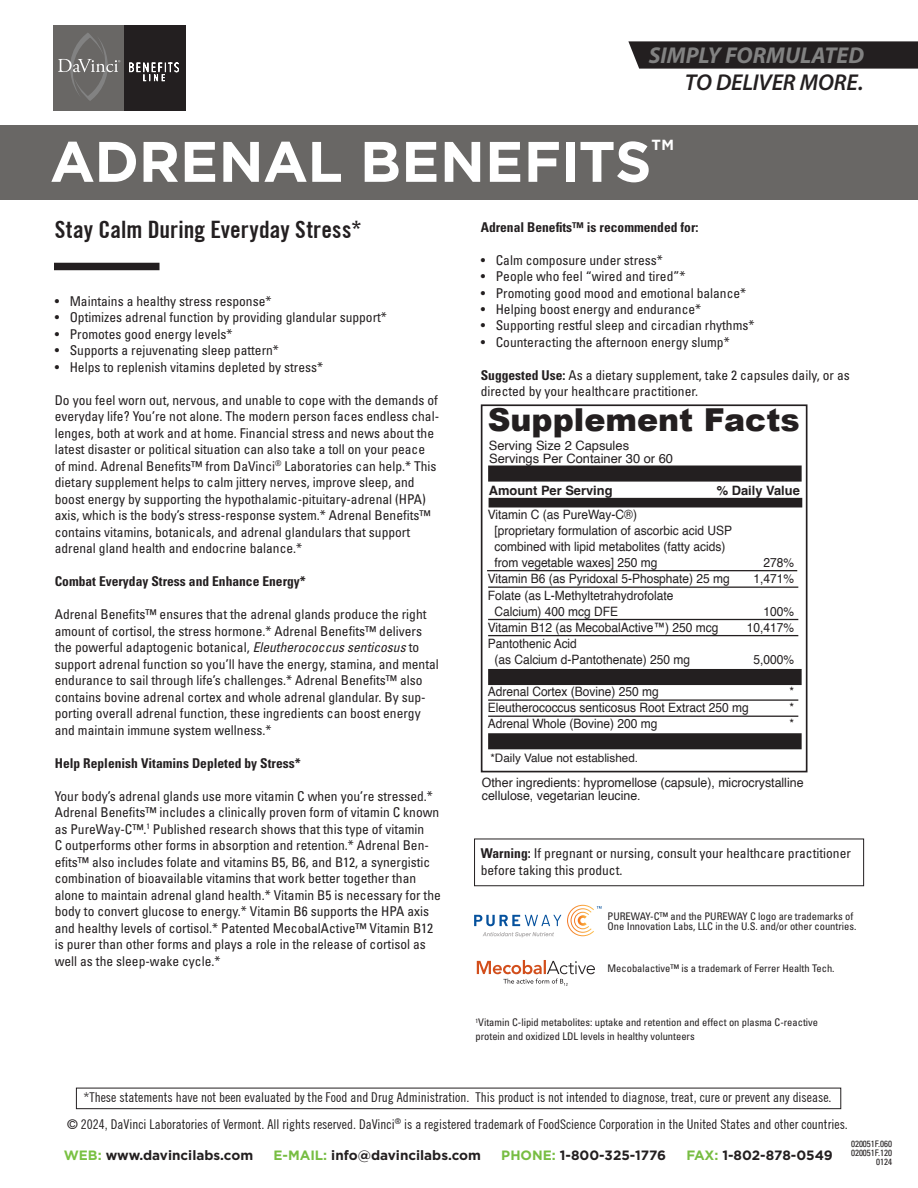
<style>
.page{position:relative;width:918px;height:1188px;background:#fff}
.page>*{position:absolute;margin:0;border:0;box-sizing:border-box;transform-origin:0 0}
.t1{font:700 57px "Gotham";letter-spacing:-.005em;color:#fff}
.t2{font:900 31.65px "Arial";color:#231f20}
.t3{font:700 condensed 24px "Trade Gothic No.20";color:#231f20}
.t4{font:italic 700 22.95px "Myriad Pro";color:#828282}
.t5{font:italic 600 22.95px "Myriad Pro";letter-spacing:-.01em;color:#231f20}
.t6{font:condensed 13.5px/16.5px "Univers LT Std";color:#231f20}
.t7{font:condensed 13.5px/26.8px "Trade Gothic No.18";color:#231f20;text-align:center}
.t8{font:700 condensed 13.5px "Univers LT Std";color:#231f20}
.t9{font:700 13.5px "Gotham";color:#231f20}
.t10{font:12.9px/16px "Helvetica";color:#231f20;scale:.93 1}
.t11{font:12.9px/12.9px "Helvetica";color:#231f20;scale:.96 1}
.t12{font:12.9px/12.9px "Helvetica";color:#231f20}
.t13{font:700 12.9px "Helvetica";color:#231f20}
.t14{font:11.7px "Helvetica";color:#231f20}
.t15{font:condensed 10.5px/10.5px "Univers LT Std";color:#231f20}
.t16{font:condensed 9px/9px "Univers LT Std";color:#231f20;text-align:right}
.s1{font-style:italic}
.s2{font-weight:700}
.s3{color:#79c142}
.s4{color:#77bd42}
</style>
<div class="page">
<svg style="left:628px;top:41px;width:290px;height:28px;background:#2d292a"></svg>
<div style="left:54px;top:25px;width:132px;height:86px;background:#231f20"></div>
<svg style="left:129px;top:62px;width:50px;height:20px"></svg>
<div style="left:54px;top:25px;width:70px;height:86px;background:#696765"></div>
<svg style="left:58px;top:33px;width:62px;height:68px"></svg>
<div style="left:0;top:125px;width:918px;height:75px;background:#696765"></div>
<div style="left:76px;top:1088px;width:765px;height:21px;border:1px solid #231f20"></div>
<div style="left:474px;top:839px;width:390px;height:47px;border:1px solid #231f20"></div>
<div style="left:481px;top:404px;width:327px;height:368px;border:2px solid #231f20"></div>
<div style="left:496px;top:466px;width:298px;height:16px;background:#231f20"></div>
<div style="left:496px;top:669px;width:298px;height:16px;background:#231f20"></div>
<div style="left:493px;top:498px;width:304px;height:10px;background:#231f20"></div>
<hr style="left:488px;top:716px;width:310px;height:1px;background:#231f20">
<hr style="left:488px;top:699px;width:310px;height:2px;background:#231f20">
<hr style="left:488px;top:635px;width:310px;height:1px;background:#231f20">
<hr style="left:488px;top:619px;width:310px;height:1px;background:#231f20">
<hr style="left:488px;top:587px;width:310px;height:1px;background:#231f20">
<hr style="left:487px;top:570px;width:310px;height:1px;background:#231f20">
<div style="left:496px;top:733px;width:298px;height:16px;background:#231f20"></div>
<svg style="left:477px;top:960px;width:118px;height:26px"></svg>
<div style="left:54px;top:263px;width:106px;height:7px;background:#231f20"></div>
<svg style="left:474px;top:915px;width:87px;height:11px"></svg>
<svg style="left:483px;top:932px;width:71px;height:5px"></svg>
<svg style="left:567px;top:905px;width:35px;height:31px"></svg>
<h3 class="t4" style="left:649px;top:41px;width:217px">SIMPLY FORMULATED</h3>
<h3 class="t5" style="left:685px;top:68px;width:180px">TO DELIVER MORE.</h3>
<h1 class="t1" style="left:50px;top:124px;width:626px">ADRENAL BENEFITS<sup>™</sup></h1>
<h3 class="t3" style="left:55px;top:214px;width:309px">Stay Calm During Everyday Stress*</h3>
<p class="t6" style="left:55px;top:293px;width:218px">• Maintains a healthy stress response*</p>
<p class="t6" style="left:55px;top:309px;width:334px">• Optimizes adrenal function by providing glandular support*</p>
<p class="t6" style="left:55px;top:326px;width:179px">• Promotes good energy levels*</p>
<p class="t6" style="left:55px;top:342px;width:226px">• Supports a rejuvenating sleep pattern*</p>
<p class="t6" style="left:55px;top:359px;width:270px">• Helps to replenish vitamins depleted by stress*</p>
<p class="t6" style="left:55px;top:392px;width:386px">Do you feel worn out, nervous, and unable to cope with the demands of everyday life? You’re not alone. The modern person faces endless chal&shy;lenges, both at work and at home. Financial stress and news about the latest disaster or political situation can also take a toll on your peace<br>of mind. Adrenal Benefits™ from DaVinci<sup>®</sup> Laboratories can help.* This dietary supplement helps to calm jittery nerves, improve sleep, and boost energy by supporting the hypothalamic-pituitary-adrenal (HPA) axis, which is the body’s stress-response system.* Adrenal Benefits™ contains vitamins, botanicals, and adrenal glandulars that support adrenal gland health and endocrine balance.*</p>
<p class="t8" style="left:55px;top:573px;width:253px">Combat Everyday Stress and Enhance Energy*</p>
<p class="t6" style="left:55px;top:606px;width:386px">Adrenal Benefits™ ensures that the adrenal glands produce the right amount of cortisol, the stress hormone.* Adrenal Benefits™ delivers the powerful adaptogenic botanical, <span class="s1">Eleutherococcus senticosus</span> to support adrenal function so you’ll have the energy, stamina, and mental endurance to sail through life’s challenges.* Adrenal Benefits™ also contains bovine adrenal cortex and whole adrenal glandular. By sup&shy;porting overall adrenal function, these ingredients can boost energy and maintain immune system wellness.*</p>
<p class="t8" style="left:55px;top:755px;width:247px">Help Replenish Vitamins Depleted by Stress*</p>
<p class="t6" style="left:55px;top:787px;width:388px">Your body’s adrenal glands use more vitamin C when you’re stressed.* Adrenal Benefits™ includes a clinically proven form of vitamin C known as PureWay-C™.<sup>1</sup> Published research shows that this type of vitamin<br>C outperforms other forms in absorption and retention.* Adrenal Ben&shy;efits™ also includes folate and vitamins B5, B6, and B12, a synergistic combination of bioavailable vitamins that work better together than alone to maintain adrenal gland health.* Vitamin B5 is necessary for the body to convert glucose to energy.* Vitamin B6 supports the HPA axis and healthy levels of cortisol.* Patented MecobalActive™ Vitamin B12 is purer than other forms and plays a role in the release of cortisol as well as the sleep-wake cycle.*</p>
<p class="t8" style="left:481px;top:218px;width:219px">Adrenal Benefits™ is recommended for:</p>
<p class="t6" style="left:481px;top:251px;width:184px">• Calm composure under stress*</p>
<p class="t6" style="left:481px;top:268px;width:206px">• People who feel “wired and tired”*</p>
<p class="t6" style="left:481px;top:284px;width:267px">• Promoting good mood and emotional balance*</p>
<p class="t6" style="left:481px;top:301px;width:222px">• Helping boost energy and endurance*</p>
<p class="t6" style="left:481px;top:317px;width:275px">• Supporting restful sleep and circadian rhythms*</p>
<p class="t6" style="left:481px;top:334px;width:250px">• Counteracting the afternoon energy slump*</p>
<p class="t6" style="left:481px;top:367px;width:371px"><span class="s2">Suggested Use:</span> As a dietary supplement, take 2 capsules daily, or as directed by your healthcare practitioner.</p>
<h2 class="t2" style="left:488px;top:396px;width:313px">Supplement Facts</h2>
<p class="t12" style="left:489px;top:439px;width:186px">Serving Size 2 Capsules<br>Servings Per Container 30 or 60</p>
<p class="t13" style="left:489px;top:483px;width:125px">Amount Per Serving</p>
<p class="t13" style="left:717px;top:483px;width:85px">% Daily Value</p>
<p class="t10" style="left:494px;top:507px;width:257px;text-indent:-7px">Vitamin C (as PureWay-C®)<br>[proprietary formulation of ascorbic acid USP combined with lipid metabolites (fatty acids) from vegetable waxes] 250 mg</p>
<p class="t10" style="left:763px;top:555px;width:34px">278%</p>
<p class="t10" style="left:488px;top:571px;width:262px">Vitamin B6 (as Pyridoxal 5-Phosphate) 25 mg</p>
<p class="t10" style="left:753px;top:571px;width:45px">1,471%</p>
<p class="t10" style="left:494px;top:587px;width:194px;text-indent:-7px">Folate (as L-Methyltetrahydrofolate<br>Calcium) 400 mcg DFE</p>
<p class="t10" style="left:763px;top:603px;width:34px">100%</p>
<p class="t10" style="left:488px;top:620px;width:250px">Vitamin B12 (as MecobalActive™) 250 mcg</p>
<p class="t10" style="left:747px;top:620px;width:52px">10,417%</p>
<p class="t10" style="left:494px;top:636px;width:212px;text-indent:-7px">Pantothenic Acid<br>(as Calcium d-Pantothenate) 250 mg</p>
<p class="t10" style="left:753px;top:652px;width:45px">5,000%</p>
<p class="t10" style="left:488px;top:684px;width:186px">Adrenal Cortex (Bovine) 250 mg</p>
<p class="t10" style="left:789px;top:684px;width:7px">*</p>
<p class="t10" style="left:488px;top:700px;width:282px">Eleutherococcus senticosus Root Extract 250 mg</p>
<p class="t10" style="left:789px;top:700px;width:7px">*</p>
<p class="t10" style="left:488px;top:716px;width:184px">Adrenal Whole (Bovine) 200 mg</p>
<p class="t10" style="left:789px;top:716px;width:7px">*</p>
<p class="t14" style="left:490px;top:749px;width:149px">*Daily Value not established.</p>
<p class="t11" style="left:482px;top:776px;width:337px">Other ingredients: hypromellose (capsule), microcrystalline cellulose, vegetarian leucine.</p>
<p class="t6" style="left:481px;top:845px;width:372px"><span class="s2">Warning:</span> If pregnant or nursing, consult your healthcare practitioner before taking this product.</p>
<p class="t15" style="left:608px;top:911px;width:251px">PUREWAY-C™ and the PUREWAY C logo are trademarks of<br>One Innovation Labs, LLC in the U.S. and/or other countries.</p>
<p class="t15" style="left:608px;top:963px;width:229px">Mecobalactive™ is a trademark of Ferrer Health Tech.</p>
<p class="t15" style="left:475px;top:1015px;width:344px;line-height:13.5px"><sup>1</sup>Vitamin C-lipid metabolites: uptake and retention and effect on plasma C-reactive protein and oxidized LDL levels in healthy volunteers</p>
<p class="t7" style="left:67px;top:1084px;width:782px">*These statements have not been evaluated by the Food and Drug Administration. This product is not intended to diagnose, treat, cure or prevent any disease.<br>© 2024, DaVinci Laboratories of Vermont. All rights reserved. DaVinci<sup>®</sup> is a registered trademark of FoodScience Corporation in the United States and other countries.</p>
<p class="t9" style="left:64px;top:1146px;width:191px"><span class="s3">WEB:</span> www.davincilabs.com</p>
<p class="t9" style="left:273px;top:1146px;width:209px"><span class="s4">E-MAIL:</span> info@davincilabs.com</p>
<p class="t9" style="left:501px;top:1146px;width:166px"><span class="s4">PHONE:</span> 1-800-325-1776</p>
<p class="t9" style="left:686px;top:1146px;width:148px"><span class="s4">FAX:</span> 1-802-878-0549</p>
<p class="t16" style="left:851px;top:1139px;width:43px">020051F.060<br>020051F.120<br>0124</p>
</div>
